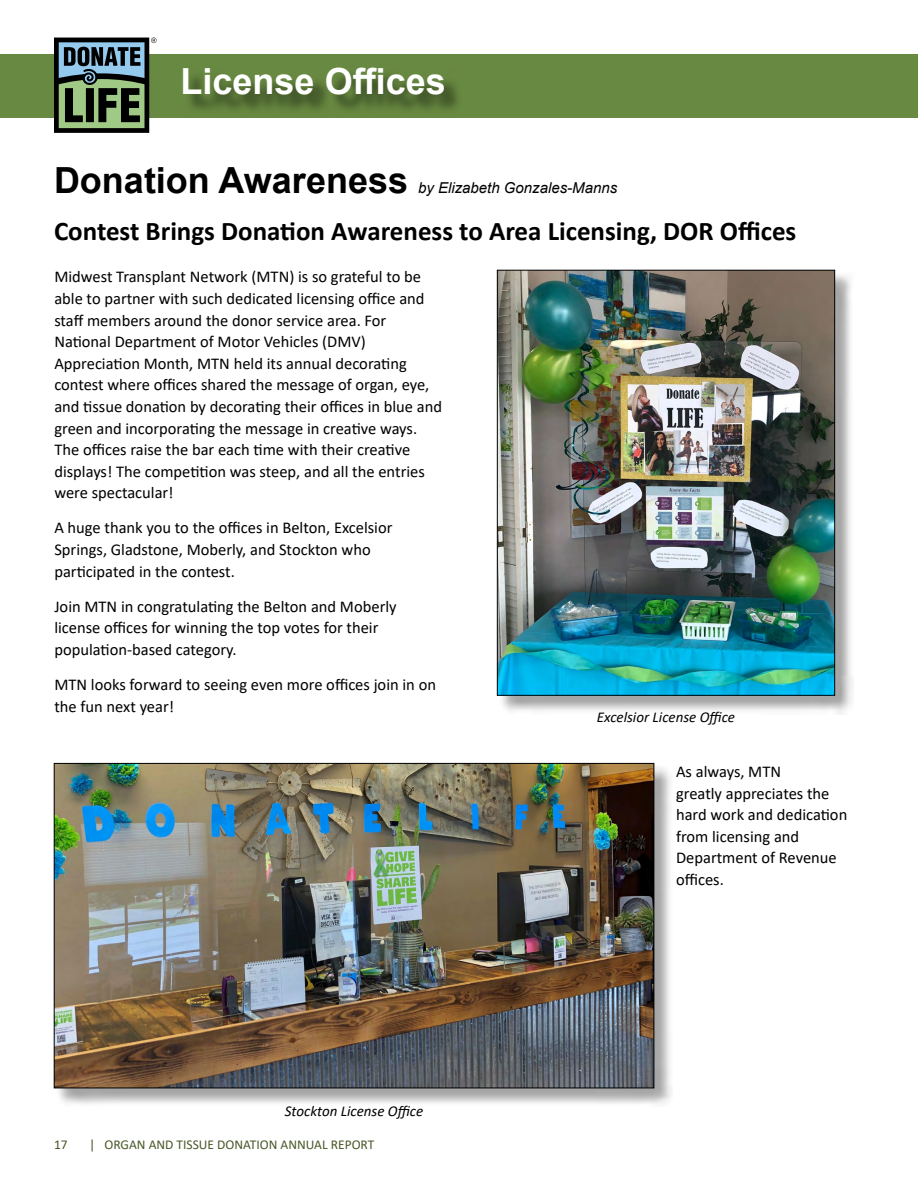
<style>
.page{position:relative;width:918px;height:1188px;background:#fff}
.page>*{position:absolute;margin:0;border:0;box-sizing:border-box;transform-origin:0 0}
.t1{font:700 36px "Arial";color:#000}
.t2{font:700 36px "Arial";color:#fff}
.t3{font:700 27px "Calibri";color:#000}
.t4{font:16.5px/21.6px "Calibri";color:#000}
.t5{font:italic 15px "Calibri";color:#000}
.t6{font:italic 15px "Arial";color:#000}
.t7{font:13.5px "Calibri";color:#495727}
</style>
<div class="page">
<div style="left:0;top:55px;width:918px;height:63px;background:#688941"></div>
<svg style="left:54px;top:38px;width:103px;height:95px;background:#506759"></svg>
<img style="left:502px;top:272px;width:351px;height:442px">
<img style="left:499px;top:272px;width:334px;height:422px">
<div style="left:497px;top:270px;width:338px;height:426px;border:1px solid #000"></div>
<img style="left:56px;top:766px;width:616px;height:338px">
<img style="left:56px;top:765px;width:596px;height:321px">
<h1 class="t2" style="left:181px;top:56px;width:267px">License Offices</h1>
<h1 class="t1" style="left:54px;top:155px;width:356px">Donation Awareness</h1>
<p class="t6" style="left:418px;top:178px;width:201px">by Elizabeth Gonzales-Manns</p>
<h2 class="t3" style="left:54px;top:212px;width:744px">Contest Brings Donation Awareness to Area Licensing, DOR Offices</h2>
<p class="t4" style="left:54px;top:266px;width:389px">Midwest Transplant Network (MTN) is so grateful to be able to partner with such dedicated licensing office and staff members around the donor service area. For National Department of Motor Vehicles (DMV)<br>Appreciation Month, MTN held its annual decorating contest where offices shared the message of organ, eye, and tissue donation by decorating their offices in blue and green and incorporating the message in creative ways.<br>The offices raise the bar each time with their creative displays! The competition was steep, and all the entries were spectacular!</p>
<p class="t4" style="left:54px;top:517px;width:340px">A huge thank you to the offices in Belton, Excelsior<br>Springs, Gladstone, Moberly, and Stockton who participated in the contest.</p>
<p class="t4" style="left:54px;top:595px;width:344px">Join MTN in congratulating the Belton and Moberly license offices for winning the top votes for their population-based category.</p>
<p class="t4" style="left:54px;top:673px;width:383px">MTN looks forward to seeing even more offices join in on the fun next year!</p>
<p class="t5" style="left:597px;top:707px;width:140px">Excelsior License Office</p>
<p class="t5" style="left:285px;top:1101px;width:140px">Stockton License Office</p>
<p class="t7" style="left:54px;top:1135px;width:15px">17</p>
<p class="t7" style="left:89px;top:1135px;width:287px">| ORGAN AND TISSUE DONATION ANNUAL REPORT</p>
<p class="t4" style="left:676px;top:760px;width:173px">As always, MTN<br>greatly appreciates the hard work and dedication from licensing and<br>Department of Revenue offices.</p>
</div>
